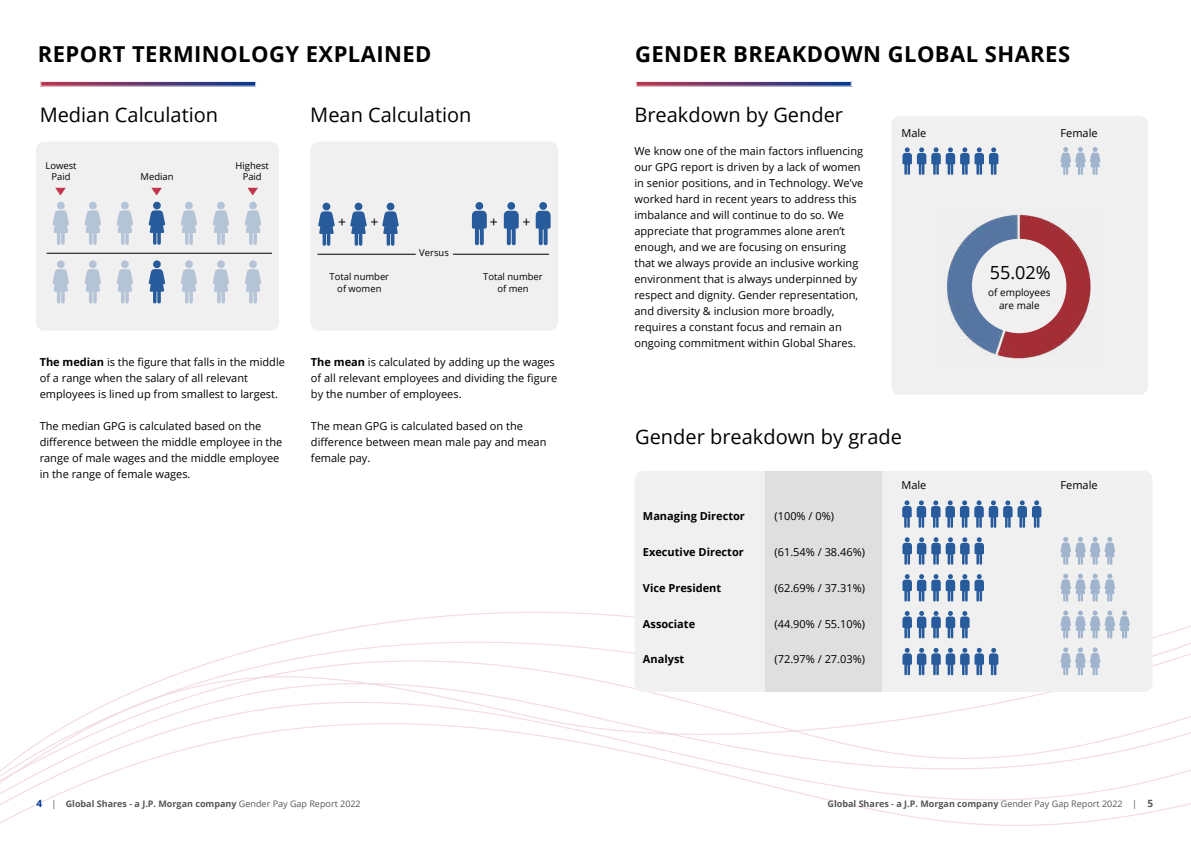
<style>
.page{position:relative;width:1191px;height:842px;background:#fff}
.page>*{position:absolute;margin:0;border:0;box-sizing:border-box;transform-origin:0 0}
.t1{font:700 22px "Open Sans";letter-spacing:.02em;color:#000}
.t2{font:20px "Open Sans";color:#000}
.t3{font:18.1px "Open Sans";color:#000}
.t4{font:14px "Open Sans";color:#000}
.t5{font:11px/16px "Open Sans";color:#000}
.t6{font:700 11px "Open Sans";color:#000}
.t7{font:700 10px "Open Sans";color:#003894}
.t8{font:9.9px/12.7px "Open Sans";color:#000;text-align:center}
.t9{font:9.4px "Open Sans";color:#000}
.t10{font:700 9px "Open Sans";color:#575756}
.s1{font-weight:700}
.s2{font-weight:400}
.s3{font-weight:600}
.s4{font-size:10px}
</style>
<div class="page">
<svg style="left:0;top:612px;width:1191px;height:214px"></svg>
<div style="left:635px;top:471px;width:517px;height:221px;background:#f0f0f0;border-radius:9px"></div>
<div style="left:766px;top:471px;width:116px;height:221px;background:#dfdfdf"></div>
<div style="left:891px;top:116px;width:256px;height:279px;background:#f0f0f0;border-radius:9px"></div>
<div style="left:310px;top:142px;width:248px;height:189px;background:#f0f0f0;border-radius:9px"></div>
<div style="left:36px;top:142px;width:243px;height:189px;background:#f0f0f0;border-radius:9px"></div>
<div style="left:57px;top:202px;width:8px;height:7px;background:#b4c3d6;border-radius:50%"></div>
<svg style="left:52px;top:210px;width:17px;height:35px"></svg>
<div style="left:89px;top:202px;width:8px;height:7px;background:#b4c3d6;border-radius:50%"></div>
<svg style="left:84px;top:210px;width:17px;height:35px"></svg>
<div style="left:121px;top:202px;width:8px;height:7px;background:#b4c3d6;border-radius:50%"></div>
<svg style="left:116px;top:210px;width:17px;height:35px"></svg>
<div style="left:153px;top:202px;width:8px;height:7px;background:#275b9b;border-radius:50%"></div>
<svg style="left:149px;top:210px;width:16px;height:35px"></svg>
<div style="left:185px;top:202px;width:8px;height:7px;background:#b4c3d6;border-radius:50%"></div>
<svg style="left:181px;top:210px;width:16px;height:35px"></svg>
<div style="left:217px;top:202px;width:8px;height:7px;background:#b4c3d6;border-radius:50%"></div>
<svg style="left:213px;top:210px;width:16px;height:35px"></svg>
<div style="left:249px;top:202px;width:8px;height:7px;background:#b4c3d6;border-radius:50%"></div>
<svg style="left:245px;top:210px;width:16px;height:35px"></svg>
<div style="left:57px;top:260px;width:8px;height:8px;background:#b4c3d6;border-radius:50%"></div>
<svg style="left:52px;top:269px;width:17px;height:34px"></svg>
<div style="left:89px;top:260px;width:8px;height:8px;background:#b4c3d6;border-radius:50%"></div>
<svg style="left:84px;top:269px;width:17px;height:34px"></svg>
<div style="left:121px;top:260px;width:8px;height:8px;background:#b4c3d6;border-radius:50%"></div>
<svg style="left:116px;top:269px;width:17px;height:34px"></svg>
<div style="left:153px;top:260px;width:8px;height:8px;background:#275b9b;border-radius:50%"></div>
<svg style="left:149px;top:269px;width:16px;height:34px"></svg>
<div style="left:185px;top:260px;width:8px;height:8px;background:#b4c3d6;border-radius:50%"></div>
<svg style="left:181px;top:269px;width:16px;height:34px"></svg>
<div style="left:217px;top:260px;width:8px;height:8px;background:#b4c3d6;border-radius:50%"></div>
<svg style="left:213px;top:269px;width:16px;height:34px"></svg>
<div style="left:249px;top:260px;width:8px;height:8px;background:#b4c3d6;border-radius:50%"></div>
<svg style="left:245px;top:269px;width:16px;height:34px"></svg>
<svg style="left:55px;top:187px;width:11px;height:8px"></svg>
<svg style="left:151px;top:187px;width:11px;height:8px"></svg>
<svg style="left:247px;top:187px;width:11px;height:8px"></svg>
<div style="left:322px;top:203px;width:8px;height:7px;background:#275b9b;border-radius:50%"></div>
<svg style="left:318px;top:211px;width:17px;height:35px"></svg>
<div style="left:354px;top:203px;width:8px;height:7px;background:#275b9b;border-radius:50%"></div>
<svg style="left:350px;top:211px;width:17px;height:35px"></svg>
<div style="left:387px;top:203px;width:7px;height:7px;background:#275b9b;border-radius:50%"></div>
<svg style="left:382px;top:211px;width:17px;height:35px"></svg>
<hr style="left:47px;top:253px;width:225px;height:1px;background:#000">
<hr style="left:317px;top:254px;width:99px;height:1px;background:#000">
<hr style="left:453px;top:254px;width:96px;height:1px;background:#000">
<svg style="left:472px;top:211px;width:15px;height:34px"></svg>
<div style="left:475px;top:202px;width:8px;height:8px;background:#275b9b;border-radius:50%"></div>
<svg style="left:504px;top:211px;width:15px;height:34px"></svg>
<div style="left:507px;top:202px;width:8px;height:8px;background:#275b9b;border-radius:50%"></div>
<svg style="left:536px;top:211px;width:14px;height:34px"></svg>
<div style="left:539px;top:202px;width:8px;height:8px;background:#275b9b;border-radius:50%"></div>
<svg style="left:902px;top:500px;width:139px;height:28px"></svg>
<svg style="left:902px;top:611px;width:67px;height:27px"></svg>
<svg style="left:902px;top:537px;width:82px;height:28px"></svg>
<svg style="left:902px;top:574px;width:82px;height:27px"></svg>
<svg style="left:902px;top:648px;width:96px;height:27px"></svg>
<svg style="left:1060px;top:647px;width:40px;height:28px"></svg>
<svg style="left:1060px;top:537px;width:55px;height:28px"></svg>
<svg style="left:1060px;top:574px;width:55px;height:28px"></svg>
<svg style="left:1060px;top:610px;width:70px;height:28px"></svg>
<svg style="left:902px;top:147px;width:96px;height:28px"></svg>
<svg style="left:1060px;top:147px;width:40px;height:28px"></svg>
<img style="left:947px;top:214px;width:145px;height:145px">
<svg style="left:637px;top:83px;width:212px;height:2px"></svg>
<div style="left:635px;top:81px;width:216px;height:6px;border:1px solid #f0f0f0"></div>
<svg style="left:42px;top:83px;width:212px;height:2px"></svg>
<div style="left:40px;top:81px;width:216px;height:6px;border:1px solid #f0f0f0"></div>
<h1 class="t1" style="left:38px;top:39px;width:395px">REPORT TERMINOLOGY EXPLAINED</h1>
<h2 class="t2" style="left:40px;top:101px;width:180px">Median Calculation</h2>
<h2 class="t2" style="left:310px;top:101px;width:163px">Mean Calculation</h2>
<p class="t9" style="left:46px;top:159px;width:32px">Lowest</p>
<p class="t9" style="left:235px;top:159px;width:35px">Highest</p>
<p class="t9" style="left:51px;top:170px;width:21px">Paid</p>
<p class="t9" style="left:141px;top:170px;width:34px">Median</p>
<p class="t9" style="left:243px;top:170px;width:21px">Paid</p>
<p class="t4" style="left:338px;top:212px;width:10px">+</p>
<p class="t4" style="left:371px;top:212px;width:10px">+</p>
<p class="t4" style="left:490px;top:212px;width:10px">+</p>
<p class="t4" style="left:522px;top:212px;width:10px">+</p>
<p class="t9" style="left:419px;top:246px;width:31px">Versus</p>
<p class="t5" style="left:40px;top:354px;width:247px"><span class="s1">The median</span> is the figure that falls in the middle of a range when the salary of all relevant employees is lined up from smallest to largest.</p>
<p class="t5" style="left:40px;top:418px;width:244px">The median GPG is calculated based on the difference between the middle employee in the range of male wages and the middle employee in the range of female wages.</p>
<p class="t9" style="left:330px;top:270px;width:61px">Total number</p>
<p class="t9" style="left:483px;top:270px;width:61px">Total number</p>
<p class="t9" style="left:337px;top:282px;width:46px">of women</p>
<p class="t9" style="left:497px;top:282px;width:33px">of men</p>
<p class="t5" style="left:311px;top:354px;width:248px"><span class="s1">The mean</span> is calculated by adding up the wages of all relevant employees and dividing the figure by the number of employees.</p>
<p class="t5" style="left:311px;top:418px;width:237px">The mean GPG is calculated based on the difference between mean male pay and mean female pay.</p>
<h1 class="t1" style="left:635px;top:39px;width:436px">GENDER BREAKDOWN GLOBAL SHARES</h1>
<h2 class="t2" style="left:634px;top:101px;width:210px">Breakdown by Gender</h2>
<p class="t5" style="left:634px;top:143px;width:230px">We know one of the main factors influencing our GPG report is driven by a lack of women in senior positions, and in Technology. We’ve worked hard in recent years to address this imbalance and will continue to do so. We appreciate that programmes alone aren’t enough, and we are focusing on ensuring that we always provide an inclusive working environment that is always underpinned by respect and dignity. Gender representation, and diversity &amp; inclusion more broadly, requires a constant focus and remain an ongoing commitment within Global Shares.</p>
<p class="t5" style="left:901px;top:125px;width:27px">Male</p>
<p class="t5" style="left:1060px;top:125px;width:39px">Female</p>
<h3 class="t3" style="left:989px;top:260px;width:63px">55.02%</h3>
<p class="t8" style="left:988px;top:286px;width:64px">of employees are male</p>
<h2 class="t2" style="left:635px;top:423px;width:268px">Gender breakdown by grade</h2>
<p class="t6" style="left:643px;top:508px;width:103px">Managing Director</p>
<p class="t5" style="left:774px;top:508px;width:61px">(100% / 0%)</p>
<p class="t6" style="left:643px;top:544px;width:102px">Executive Director</p>
<p class="t5" style="left:774px;top:544px;width:92px">(61.54% / 38.46%)</p>
<p class="t6" style="left:643px;top:580px;width:80px">Vice President</p>
<p class="t5" style="left:774px;top:579px;width:92px">(62.69% / 37.31%)</p>
<p class="t6" style="left:643px;top:616px;width:54px">Associate</p>
<p class="t5" style="left:774px;top:615px;width:92px">(44.90% / 55.10%)</p>
<p class="t6" style="left:643px;top:652px;width:43px">Analyst</p>
<p class="t5" style="left:774px;top:651px;width:92px">(72.97% / 27.03%)</p>
<p class="t5" style="left:901px;top:477px;width:27px">Male</p>
<p class="t5" style="left:1060px;top:477px;width:39px">Female</p>
<p class="t7" style="left:36px;top:796px;width:7px">4</p>
<p class="t10" style="left:51px;top:798px;width:311px"><span class="s2">|</span> Global Shares <span class="s3">-</span> a J.P. Morgan company <span class="s2">Gender Pay Gap Report 2022</span></p>
<p class="t10" style="left:827px;top:798px;width:327px">Global Shares <span class="s3">-</span> a J.P. Morgan company <span class="s2">Gender Pay Gap Report 2022 |</span> <span class="s4">5</span></p>
</div>
